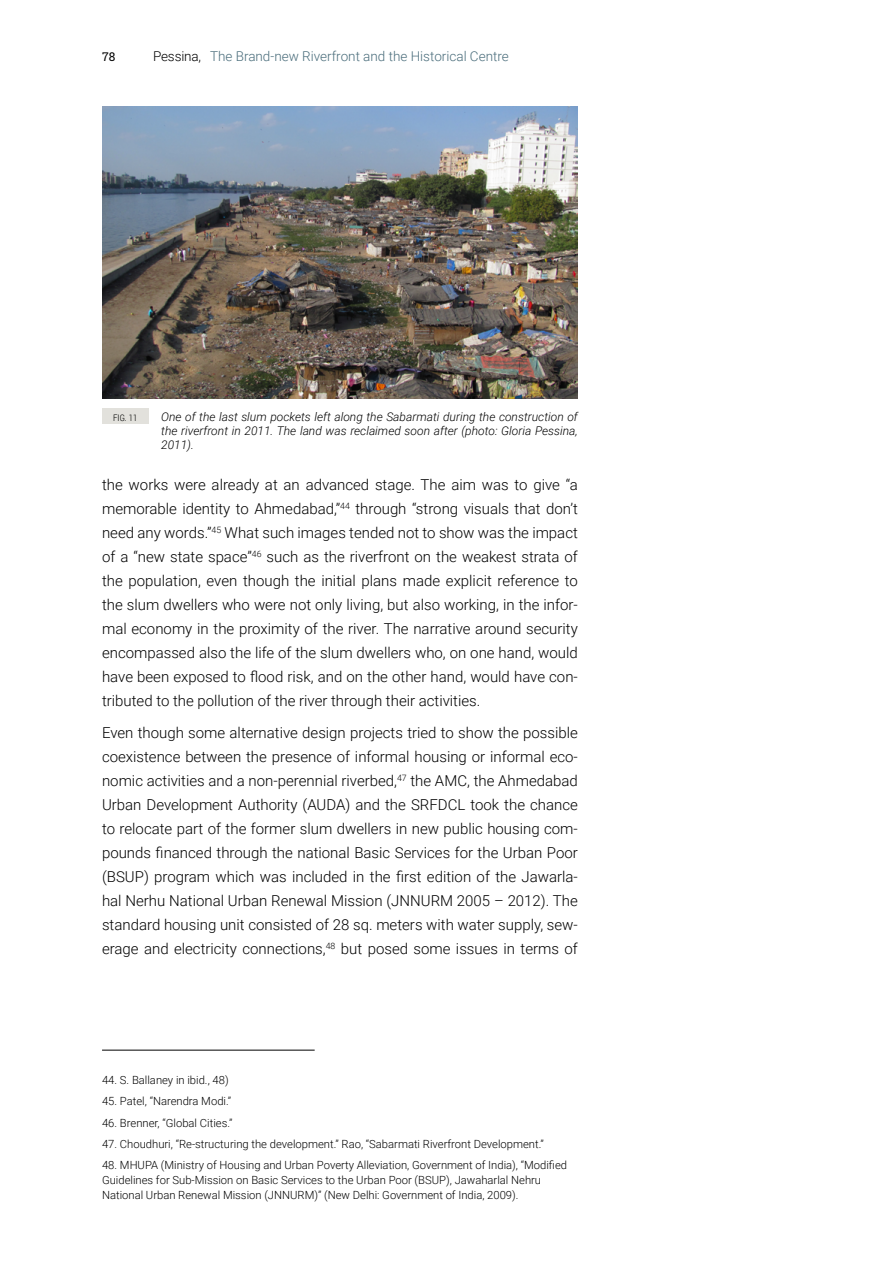
<style>
.page{position:relative;width:893px;height:1263px;background:#fff}
.page>*{position:absolute;margin:0;border:0;box-sizing:border-box;transform-origin:0 0}
.t1{font:300 15px/24px "Roboto";color:#000;text-align:justify}
.t2{font:300 13.5px "Roboto";color:#4a6d7b}
.t3{font:italic 300 12px/13.5px "Roboto";color:#000;text-align:justify}
.t4{font:12px "Roboto Slab";color:#000}
.t5{font:300 11.25px/15px "Roboto";color:#000}
.t6{font:300 9px "Roboto Condensed";color:#000}
.s1{color:#000}
</style>
<div class="page">
<hr style="left:102px;top:1050px;width:213px;height:1px;background:#000">
<img style="left:102px;top:106px;width:476px;height:293px">
<div style="left:102px;top:408px;width:46px;height:16px;background:#e2e1dc"></div>
<p class="t4" style="left:102px;top:48px;width:15px">78</p>
<p class="t2" style="left:153px;top:46px;width:357px"><span class="s1">Pessina,</span> The Brand-new Riverfront and the Historical Centre</p>
<p class="t6" style="left:113px;top:412px;width:26px">FIG. 11</p>
<p class="t3" style="left:161px;top:410px;width:418px">One of the last slum pockets left along the Sabarmati during the construction of the riverfront in 2011. The land was reclaimed soon after (photo: Gloria Pessina, 2011).</p>
<p class="t1" style="left:102px;top:472px;width:477px">the works were already at an advanced stage. The aim was to give “a memorable identity to Ahmedabad,”<sup>44</sup> through “strong visuals that don’t need any words.”<sup>45</sup> What such images tended not to show was the impact of a “new state space”<sup>46</sup> such as the riverfront on the weakest strata of the population, even though the initial plans made explicit reference to the slum dwellers who were not only living, but also working, in the infor&shy;mal economy in the proximity of the river. The narrative around security encompassed also the life of the slum dwellers who, on one hand, would have been exposed to flood risk, and on the other hand, would have con&shy;tributed to the pollution of the river through their activities.</p>
<p class="t1" style="left:102px;top:720px;width:477px">Even though some alternative design projects tried to show the possible coexistence between the presence of informal housing or informal eco&shy;nomic activities and a non-perennial riverbed,<sup>47</sup> the AMC, the Ahmedabad Urban Development Authority (AUDA) and the SRFDCL took the chance to relocate part of the former slum dwellers in new public housing com&shy;pounds financed through the national Basic Services for the Urban Poor (BSUP) program which was included in the first edition of the Jawarla&shy;hal Nerhu National Urban Renewal Mission (JNNURM 2005 – 2012). The standard housing unit consisted of 28 sq. meters with water supply, sew&shy;erage and electricity connections,<sup>48</sup> but posed some issues in terms of</p>
<p class="t5" style="left:102px;top:1072px;width:128px">44. S. Ballaney in ibid., 48)</p>
<p class="t5" style="left:102px;top:1093px;width:131px">45. Patel, “Narendra Modi.”</p>
<p class="t5" style="left:102px;top:1115px;width:132px">46. Brenner, “Global Cities.”</p>
<p class="t5" style="left:102px;top:1136px;width:443px">47. Choudhuri, “Re-structuring the development.” Rao, “Sabarmati Riverfront Development.”</p>
<p class="t5" style="left:102px;top:1157px;width:466px">48. MHUPA (Ministry of Housing and Urban Poverty Alleviation, Government of India), “Modified<br>Guidelines for Sub-Mission on Basic Services to the Urban Poor (BSUP), Jawaharlal Nehru<br>National Urban Renewal Mission (JNNURM)” (New Delhi: Government of India, 2009).</p>
</div>
